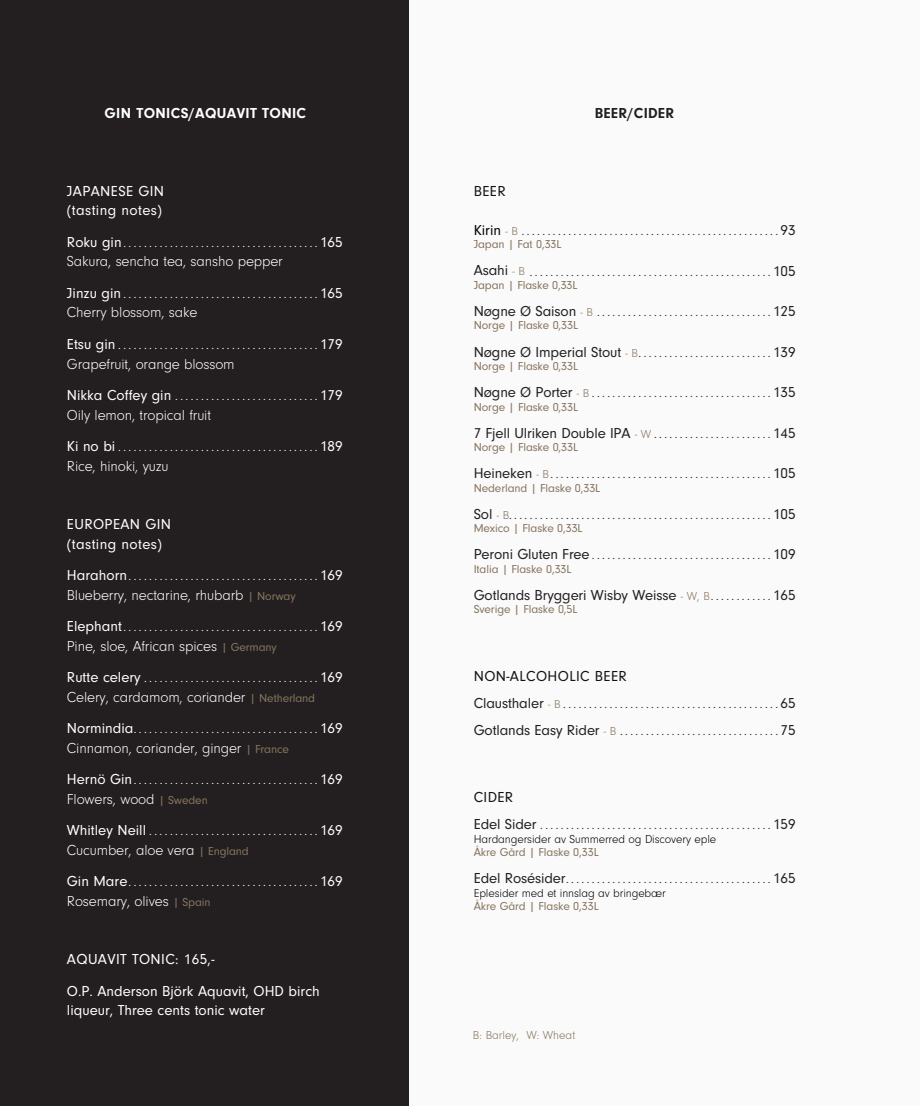
<style>
.page{position:relative;width:920px;height:1106px;background:#fff}
.page>*{position:absolute;margin:0;border:0;box-sizing:border-box;transform-origin:0 0}
.t1{font:300 15px/19.5px "Neuzeit Gro";letter-spacing:-.01em;color:#fff}
.t2{font:15px/27px "Neuzeit Gro";letter-spacing:-.01em;color:#231f20}
.t3{font:15px/31.5px "Neuzeit Gro";color:#fff}
.t4{font:15px/19.5px "Neuzeit Gro";letter-spacing:.025em;color:#fff}
.t5{font:700 15px "Neuzeit Gro";letter-spacing:.025em;color:#fff}
.t6{font:700 15px "Neuzeit Gro";letter-spacing:.025em;color:#231f20}
.t7{font:15px "Neuzeit Gro";letter-spacing:.025em;color:#111416}
.t8{font:15px "Neuzeit Gro";color:#000001}
.t9{font:12px "Neuzeit Gro";color:#231f20}
.t10{font:12px "Neuzeit Gro";color:#fff}
.t11{font:12px "Neuzeit Gro";letter-spacing:-.01em;color:#86745e}
.t12{font:300 12px "Neuzeit Gro";letter-spacing:-.01em;color:#000001}
.t13{font:300 12px "Neuzeit Gro";color:#86745e}
.s1{font-size:15px}
.s2{font-weight:400}
.s3{font-weight:400;font-size:12px;color:#86745e}
.s4{font-weight:300;font-size:12px;color:#86745e}
.s5{color:#111416}
</style>
<div class="page">
<div style="left:0;top:0;width:409px;height:1106px;background:#231f20"></div>
<div style="left:410px;top:0;width:509px;height:1106px;background:#fafafa"></div>
<p class="t5" style="left:105px;top:105px;width:203px">GIN TONICS/AQUAVIT TONIC</p>
<p class="t4" style="left:67px;top:181px;width:99px">JAPANESE GIN (tasting notes)</p>
<p class="t3" style="left:67px;top:226px;width:56px">Roku gin</p>
<p class="t1" style="left:67px;top:252px;width:217px">Sakura, sencha tea, sansho pepper</p>
<p class="t3" style="left:67px;top:277px;width:56px">Jinzu gin</p>
<p class="t1" style="left:67px;top:303px;width:132px">Cherry blossom, sake</p>
<p class="t3" style="left:67px;top:328px;width:50px">Etsu gin</p>
<p class="t1" style="left:67px;top:354px;width:169px">Grapefruit, orange blossom</p>
<p class="t3" style="left:67px;top:379px;width:106px">Nikka Coffey gin</p>
<p class="t1" style="left:67px;top:405px;width:146px">Oily lemon, tropical fruit</p>
<p class="t3" style="left:67px;top:430px;width:50px">Ki no bi</p>
<p class="t1" style="left:67px;top:456px;width:103px">Rice, hinoki, yuzu</p>
<p class="t10" style="left:123px;top:237px;width:221px">......................................<span class="s1">165</span></p>
<p class="t10" style="left:123px;top:288px;width:221px">......................................<span class="s1">165</span></p>
<p class="t10" style="left:118px;top:339px;width:226px">.......................................<span class="s1">179</span></p>
<p class="t10" style="left:175px;top:390px;width:169px">............................<span class="s1">179</span></p>
<p class="t10" style="left:118px;top:441px;width:226px">.......................................<span class="s1">189</span></p>
<p class="t4" style="left:67px;top:514px;width:106px">EUROPEAN GIN (tasting notes)</p>
<p class="t1" style="left:67px;top:566px;width:230px"><span class="s2">Harahorn<br></span>Blueberry, nectarine, rhubarb <span class="s3">| Norway</span></p>
<p class="t1" style="left:67px;top:617px;width:211px"><span class="s2">Elephant<br></span>Pine, sloe, African spices <span class="s3">| Germany</span></p>
<p class="t1" style="left:67px;top:668px;width:249px"><span class="s2">Rutte celery<br></span>Celery, cardamom, coriander <span class="s3">| Netherland</span></p>
<p class="t1" style="left:67px;top:719px;width:223px"><span class="s2">Normindia<br></span>Cinnamon, coriander, ginger <span class="s3">| France</span></p>
<p class="t1" style="left:67px;top:770px;width:142px"><span class="s2">Hernö Gin<br></span>Flowers, wood <span class="s3">| Sweden</span></p>
<p class="t1" style="left:67px;top:821px;width:183px"><span class="s2">Whitley Neill<br></span>Cucumber, aloe vera <span class="s3">| England</span></p>
<p class="t1" style="left:67px;top:872px;width:145px"><span class="s2">Gin Mare<br></span>Rosemary, olives <span class="s3">| Spain</span></p>
<p class="t10" style="left:129px;top:570px;width:215px">.....................................<span class="s1">169</span></p>
<p class="t10" style="left:123px;top:621px;width:221px">......................................<span class="s1">169</span></p>
<p class="t10" style="left:144px;top:672px;width:200px">..................................<span class="s1">169</span></p>
<p class="t10" style="left:134px;top:723px;width:210px">....................................<span class="s1">169</span></p>
<p class="t10" style="left:134px;top:774px;width:210px">....................................<span class="s1">169</span></p>
<p class="t10" style="left:149px;top:825px;width:195px">.................................<span class="s1">169</span></p>
<p class="t10" style="left:129px;top:876px;width:215px">.....................................<span class="s1">169</span></p>
<p class="t3" style="left:67px;top:943px;width:254px">AQUAVIT TONIC: 165,-<br>O.P. Anderson Björk Aquavit, OHD birch</p>
<p class="t3" style="left:67px;top:994px;width:199px">liqueur, Three cents tonic water</p>
<p class="t6" style="left:594px;top:105px;width:81px">BEER/CIDER</p>
<p class="t7" style="left:473px;top:183px;width:33px">BEER</p>
<p class="t8" style="left:473px;top:222px;width:46px">Kirin <span class="s4">- B</span></p>
<p class="t11" style="left:473px;top:238px;width:89px">Japan | Fat 0,33L</p>
<p class="t2" style="left:473px;top:257px;width:53px">Asahi <span class="s4">- B</span></p>
<p class="t11" style="left:473px;top:278px;width:105px">Japan | Flaske 0,33L</p>
<p class="t2" style="left:473px;top:298px;width:121px">Nøgne Ø Saison <span class="s4">- B</span></p>
<p class="t11" style="left:473px;top:319px;width:106px">Norge | Flaske 0,33L</p>
<p class="t2" style="left:473px;top:338px;width:166px">Nøgne Ø Imperial Stout <span class="s4">- B</span></p>
<p class="t11" style="left:473px;top:359px;width:106px">Norge | Flaske 0,33L</p>
<p class="t2" style="left:473px;top:379px;width:117px">Nøgne Ø Porter <span class="s4">- B</span></p>
<p class="t11" style="left:473px;top:400px;width:106px">Norge | Flaske 0,33L</p>
<p class="t2" style="left:473px;top:419px;width:179px">7 Fjell Ulriken Double IPA <span class="s4">- W</span></p>
<p class="t11" style="left:473px;top:440px;width:106px">Norge | Flaske 0,33L</p>
<p class="t2" style="left:473px;top:460px;width:77px">Heineken <span class="s4">- B</span></p>
<p class="t11" style="left:473px;top:481px;width:128px">Nederland | Flaske 0,33L</p>
<p class="t2" style="left:473px;top:500px;width:37px">Sol <span class="s4">- B</span></p>
<p class="t11" style="left:473px;top:521px;width:110px">Mexico | Flaske 0,33L</p>
<p class="t2" style="left:473px;top:541px;width:117px">Peroni Gluten Free</p>
<p class="t11" style="left:473px;top:562px;width:99px">Italia | Flaske 0,33L</p>
<p class="t2" style="left:473px;top:581px;width:237px">Gotlands Bryggeri Wisby Weisse <span class="s4">- W, B</span></p>
<p class="t11" style="left:473px;top:602px;width:105px">Sverige | Flaske 0,5L</p>
<p class="t9" style="left:521px;top:225px;width:275px">..................................................<span class="s1">93</span></p>
<p class="t9" style="left:529px;top:265px;width:267px">...............................................<span class="s1">105</span></p>
<p class="t9" style="left:597px;top:306px;width:200px">..................................<span class="s1">125</span></p>
<p class="t9" style="left:638px;top:346px;width:158px">..........................<span class="s1">139</span></p>
<p class="t9" style="left:592px;top:387px;width:205px">...................................<span class="s1">135</span></p>
<p class="t9" style="left:654px;top:427px;width:143px">.......................<span class="s1">145</span></p>
<p class="t9" style="left:550px;top:468px;width:246px">...........................................<span class="s1">105</span></p>
<p class="t9" style="left:509px;top:508px;width:288px">...................................................<span class="s1">105</span></p>
<p class="t9" style="left:592px;top:549px;width:205px">...................................<span class="s1">109</span></p>
<p class="t9" style="left:710px;top:589px;width:86px">............<span class="s1">165</span></p>
<p class="t2" style="left:473px;top:662px;width:155px"><span class="s5">NON-ALCOHOLIC BEER<br></span>Clausthaler <span class="s4">- B<br></span>Gotlands Easy Rider <span class="s4">- B</span></p>
<p class="t9" style="left:563px;top:697px;width:234px">..........................................<span class="s1">65</span></p>
<p class="t9" style="left:620px;top:724px;width:177px">...............................<span class="s1">75</span></p>
<p class="t7" style="left:473px;top:789px;width:41px">CIDER</p>
<p class="t2" style="left:473px;top:811px;width:64px">Edel Sider</p>
<p class="t12" style="left:473px;top:832px;width:244px">Hardangersider av Summerred og Discovery eple</p>
<p class="t11" style="left:473px;top:845px;width:126px">Åkre Gård | Flaske 0,33L</p>
<p class="t2" style="left:473px;top:865px;width:93px">Edel Rosésider</p>
<p class="t12" style="left:473px;top:886px;width:193px">Eplesider med et innslag av bringebær</p>
<p class="t11" style="left:473px;top:899px;width:126px">Åkre Gård | Flaske 0,33L</p>
<p class="t9" style="left:540px;top:819px;width:257px">.............................................<span class="s1">159</span></p>
<p class="t9" style="left:566px;top:873px;width:231px">........................................<span class="s1">165</span></p>
<p class="t13" style="left:473px;top:1028px;width:104px">B: Barley, W: Wheat</p>
</div>
